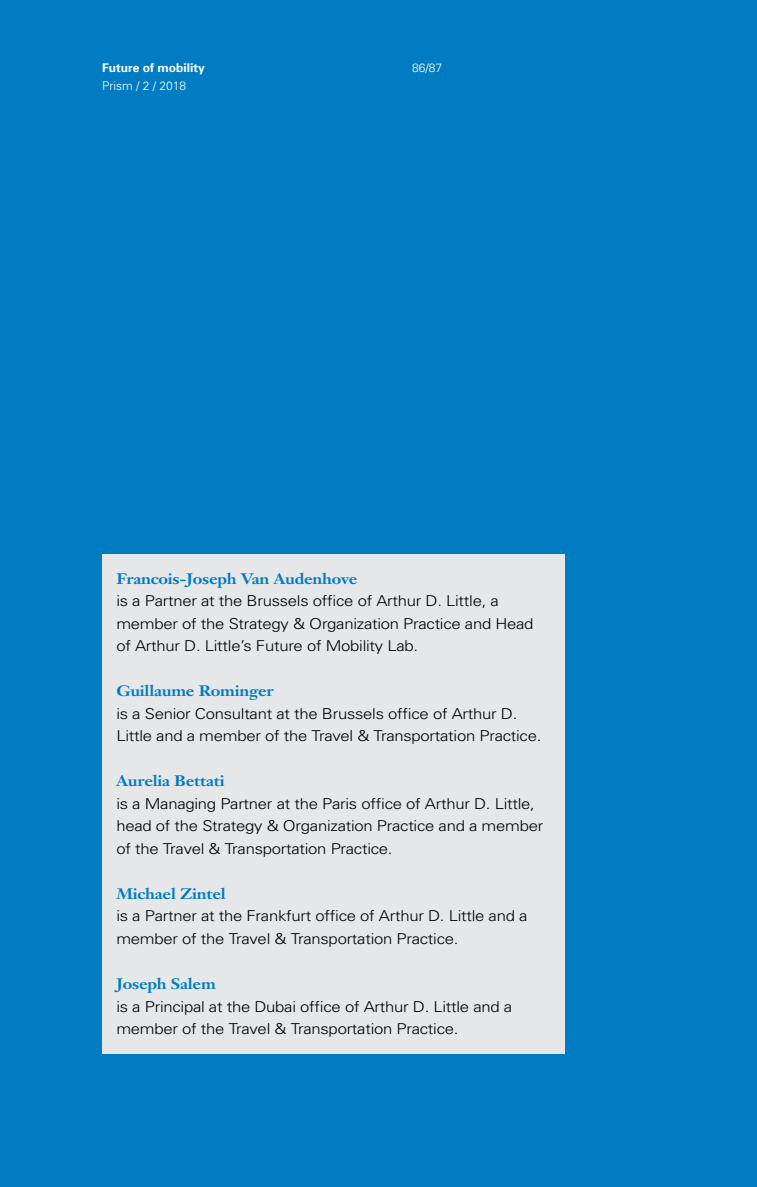
<style>
.page{position:relative;width:757px;height:1187px;background:#fff}
.page>*{position:absolute;margin:0;border:0;box-sizing:border-box;transform-origin:0 0}
.t1{font:300 15px/22.5px "Univers";letter-spacing:-.015em;color:#000;scale:1.11 1}
.t2{font:700 15px "Janson Text";letter-spacing:-.015em;color:#007cc2;scale:1.11 1}
.t3{font:300 12px "Univers";color:#fff}
.t4{font:700 12px "Univers";color:#fff}
</style>
<div class="page">
<div style="left:0;top:0;width:757px;height:1186px;background:#007cc2"></div>
<div style="left:102px;top:554px;width:462px;height:499px;background:#e6e7e8"></div>
<p class="t4" style="left:102px;top:61px;width:104px">Future of mobility</p>
<p class="t3" style="left:412px;top:61px;width:32px">86/87</p>
<p class="t3" style="left:102px;top:79px;width:86px">Prism / 2 / 2018</p>
<p class="t2" style="left:116px;top:569px;width:219px">Francois-Joseph Van Audenhove</p>
<p class="t1" style="left:116px;top:589px;width:377px">is a Partner at the Brussels office of Arthur D. Little, a member of the Strategy &amp; Organization Practice and Head of Arthur D. Little’s Future of Mobility Lab.</p>
<p class="t2" style="left:116px;top:681px;width:143px">Guillaume Rominger</p>
<p class="t1" style="left:116px;top:702px;width:384px">is a Senior Consultant at the Brussels office of Arthur D.<br>Little and a member of the Travel &amp; Transportation Practice.</p>
<p class="t2" style="left:116px;top:771px;width:99px">Aurelia Bettati</p>
<p class="t1" style="left:116px;top:792px;width:386px">is a Managing Partner at the Paris office of Arthur D. Little, head of the Strategy &amp; Organization Practice and a member of the Travel &amp; Transportation Practice.</p>
<p class="t2" style="left:116px;top:884px;width:100px">Michael Zintel</p>
<p class="t1" style="left:116px;top:904px;width:372px">is a Partner at the Frankfurt office of Arthur D. Little and a member of the Travel &amp; Transportation Practice.</p>
<p class="t2" style="left:116px;top:974px;width:91px">Joseph Salem</p>
<p class="t1" style="left:116px;top:994px;width:358px">is a Principal at the Dubai office of Arthur D. Little and a member of the Travel &amp; Transportation Practice.</p>
</div>
